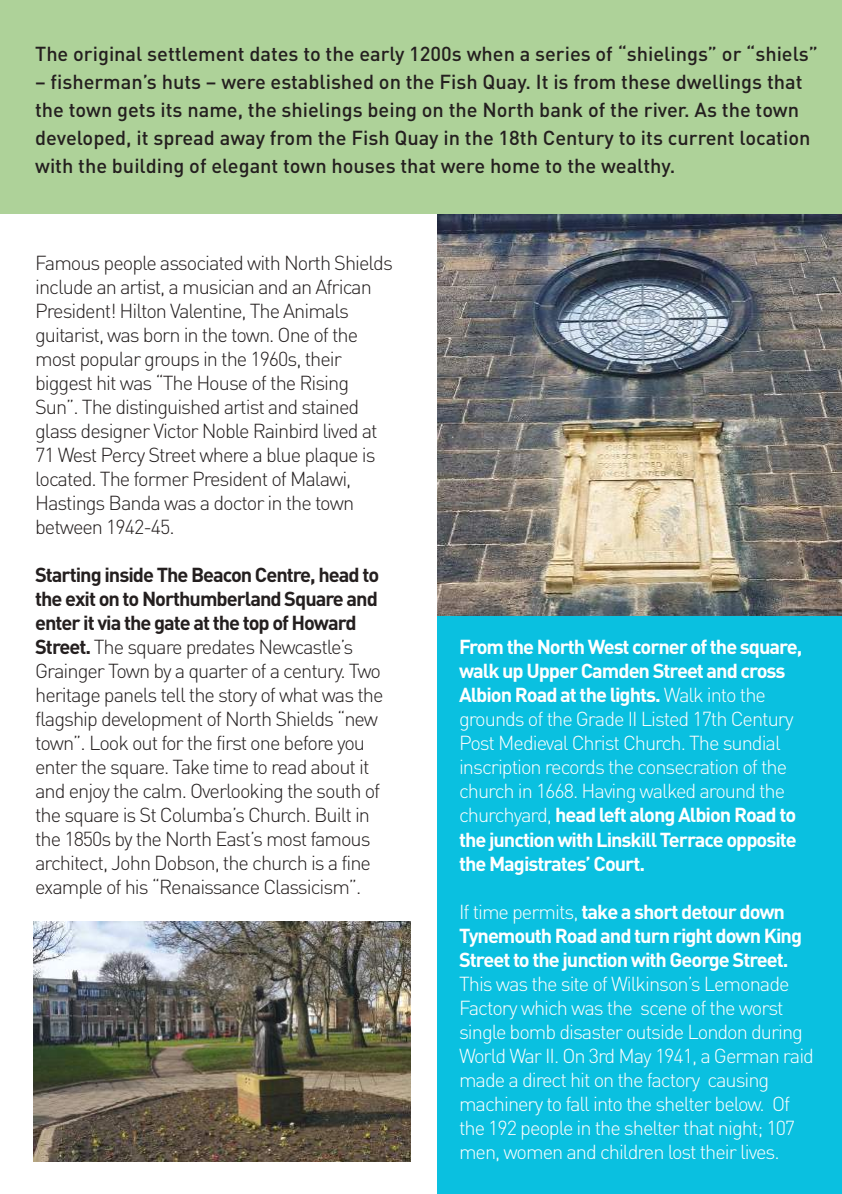
<style>
.page{position:relative;width:842px;height:1194px;background:#fff}
.page>*{position:absolute;margin:0;border:0;box-sizing:border-box;transform-origin:0 0}
.t1{font:300 20px/24px "DIN";letter-spacing:-.05em;color:#241f1f}
.t2{font:700 20px/24px "DIN";letter-spacing:-.05em;color:#fff}
.t3{font:500 20px/28px "DIN";color:#241f1f}
.t4{font:300 20px/24px "DIN";letter-spacing:-.05em;color:#fff}
.s1{font-weight:700}
.s2{font-weight:300}
</style>
<div class="page">
<div style="left:437px;top:196px;width:404px;height:997px;background:#0ac0e0"></div>
<img style="left:437px;top:214px;width:404px;height:401px">
<div style="left:0;top:0;width:841px;height:214px;background:#aed299"></div>
<img style="left:34px;top:921px;width:376px;height:240px">
<p class="t3" style="left:35px;top:40px;width:784px">The original settlement dates to the early 1200s when a series of “shielings” or “shiels”</p>
<p class="t3" style="left:35px;top:68px;width:776px">– fisherman’s huts – were established on the Fish Quay. It is from these dwellings that the town gets its name, the shielings being on the North bank of the river. As the town developed, it spread away from the Fish Quay in the 18th Century to its current location with the building of elegant town houses that were home to the wealthy.</p>
<p class="t1" style="left:35px;top:251px;width:359px">Famous people associated with North Shields include an artist, a musician and an African President! Hilton Valentine, The Animals guitarist, was born in the town. One of the most popular groups in the 1960s, their biggest hit was “The House of the Rising Sun”. The distinguished artist and stained glass designer Victor Noble Rainbird lived at 71 West Percy Street where a blue plaque is located. The former President of Malawi, Hastings Banda was a doctor in the town between 1942-45.</p>
<p class="t1" style="left:35px;top:563px;width:350px"><span class="s1">Starting inside The Beacon Centre, head to the exit on to Northumberland Square and enter it via the gate at the top of Howard Street.</span> The square predates Newcastle’s Grainger Town by a quarter of a century. Two heritage panels tell the story of what was the flagship development of North Shields “new town”. Look out for the first one before you enter the square. Take time to read about it and enjoy the calm. Overlooking the south of the square is St Columba’s Church. Built in the 1850s by the North East’s most famous architect, John Dobson, the church is a fine example of his “Renaissance Classicism”.</p>
<p class="t2" style="left:459px;top:635px;width:345px">From the North West corner of the square, walk up Upper Camden Street and cross Albion Road at the lights. <span class="s2">Walk into the grounds of the Grade II Listed 17th Century Post Medieval Christ Church. The sundial inscription records the consecration of the church in 1668. Having walked around the churchyard,</span> head left along Albion Road to the junction with Linskill Terrace opposite the Magistrates’ Court.</p>
<p class="t2" style="left:459px;top:899px;width:344px"><span class="s2">If time permits,</span> take a short detour down<br>Tynemouth Road and turn right down King<br>Street to the junction with George Street.</p>
<p class="t4" style="left:459px;top:971px;width:356px">This was the site of Wilkinson’s Lemonade Factory which was the scene of the worst single bomb disaster outside London during World War II. On 3rd May 1941, a German raid made a direct hit on the factory causing machinery to fall into the shelter below. Of the 192 people in the shelter that night; 107 men, women and children lost their lives.</p>
</div>
